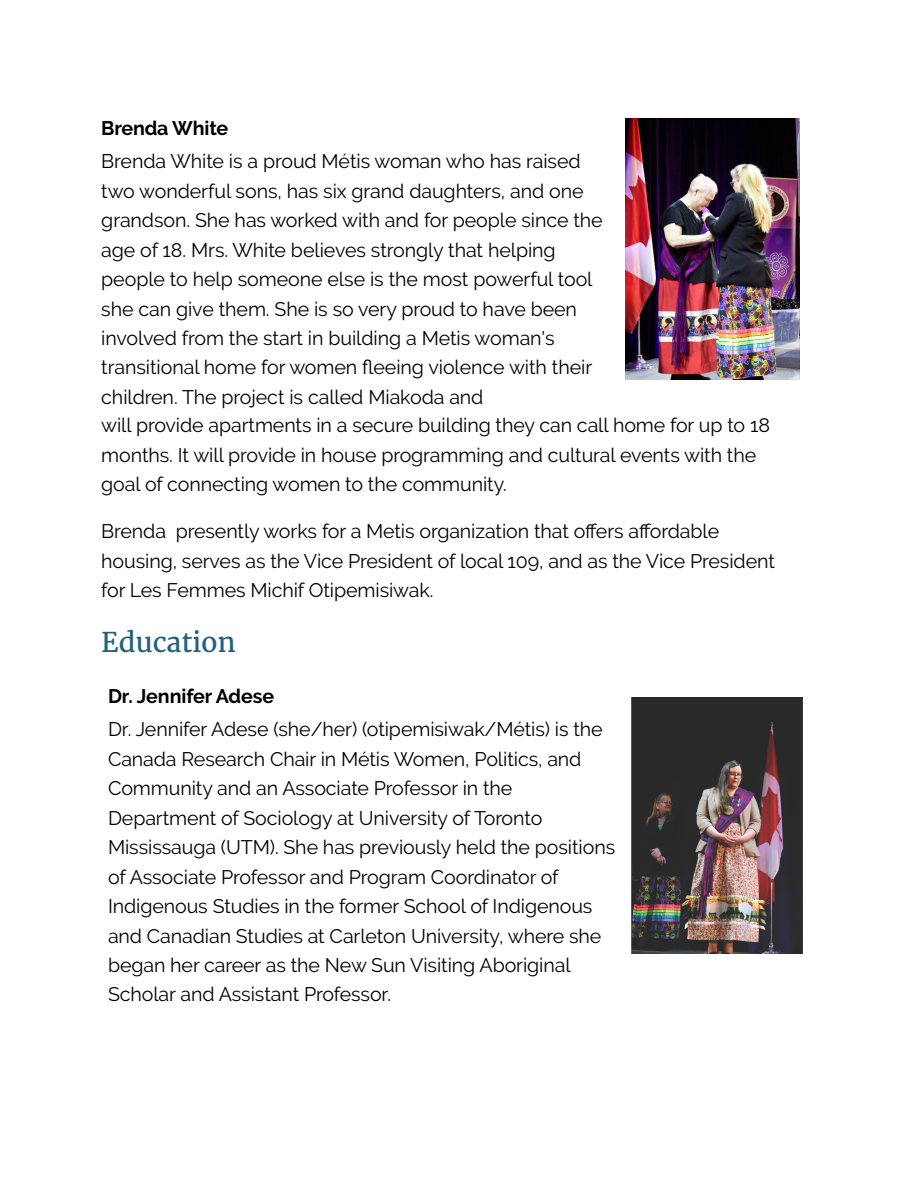
<style>
.page{position:relative;width:918px;height:1188px;background:#fff}
.page>*{position:absolute;margin:0;border:0;box-sizing:border-box;transform-origin:0 0}
.t1{font:27.15px "Merriweather";letter-spacing:-.005em;color:#23637a}
.t2{font:19.65px/29.4px "Raleway";letter-spacing:-.005em;color:#000}
.t3{font:700 19.65px "Raleway";letter-spacing:-.005em;color:#000}
</style>
<div class="page">
<img style="left:625px;top:118px;width:175px;height:262px">
<img style="left:632px;top:697px;width:171px;height:257px">
<p class="t3" style="left:101px;top:117px;width:129px">Brenda White</p>
<p class="t2" style="left:101px;top:147px;width:670px">Brenda White is a proud Métis woman who has raised<br>two wonderful sons, has six grand daughters, and one<br>grandson. She has worked with and for people since the<br>age of 18. Mrs. White believes strongly that helping<br>people to help someone else is the most powerful tool<br>she can give them. She is so very proud to have been<br>involved from the start in building a Metis woman's<br>transitional home for women fleeing violence with their<br>children. The project is called Miakoda and<br>will provide apartments in a secure building they can call home for up to 18 months. It will provide in house programming and cultural events with the goal of connecting women to the community.</p>
<p class="t2" style="left:101px;top:517px;width:675px">Brenda presently works for a Metis organization that offers affordable housing, serves as the Vice President of local 109, and as the Vice President for Les Femmes Michif Otipemisiwak.</p>
<h1 class="t1" style="left:101px;top:626px;width:136px">Education</h1>
<p class="t3" style="left:108px;top:685px;width:168px">Dr. Jennifer Adese</p>
<p class="t2" style="left:108px;top:715px;width:509px">Dr. Jennifer Adese (she/her) (otipemisiwak/Métis) is the Canada Research Chair in Métis Women, Politics, and Community and an Associate Professor in the Department of Sociology at University of Toronto Mississauga (UTM). She has previously held the positions of Associate Professor and Program Coordinator of Indigenous Studies in the former School of Indigenous and Canadian Studies at Carleton University, where she began her career as the New Sun Visiting Aboriginal Scholar and Assistant Professor.</p>
</div>
